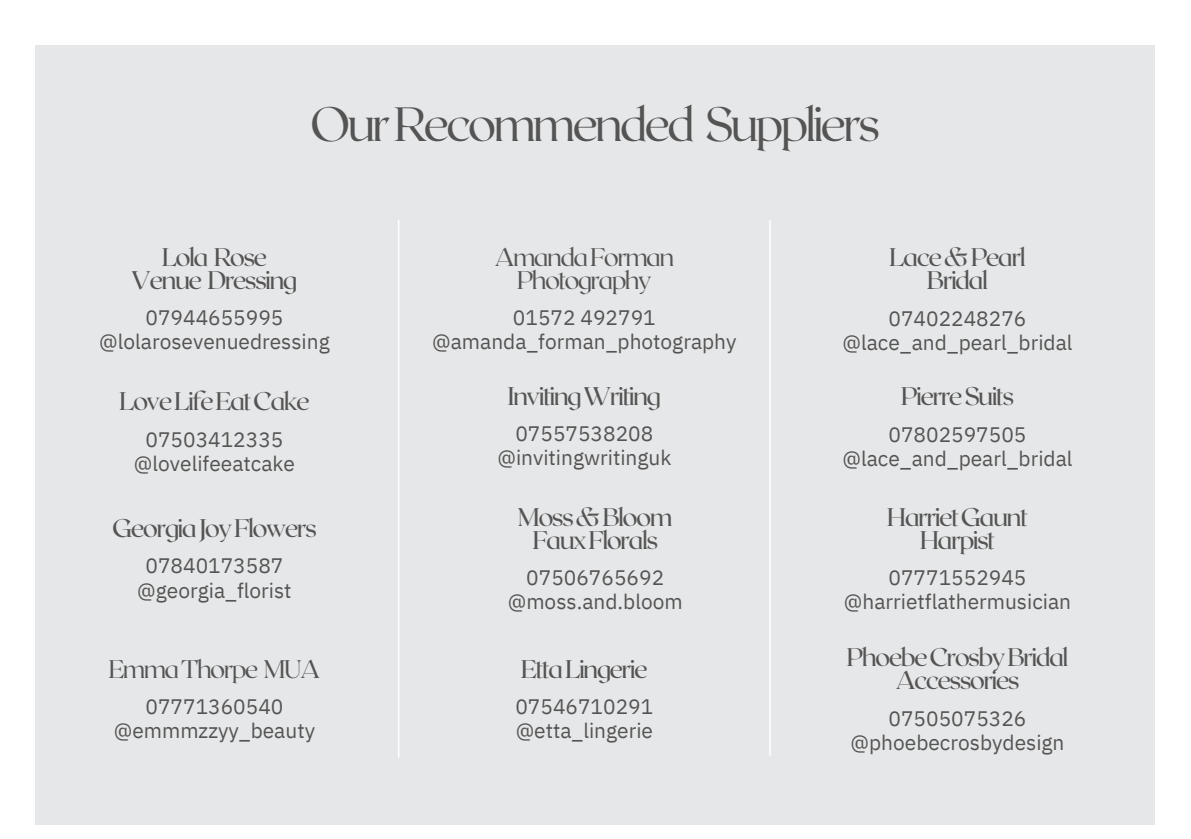
<style>
.page{position:relative;width:1191px;height:839px;background:#fff}
.page>*{position:absolute;margin:0;border:0;box-sizing:border-box;transform-origin:0 0}
.t1{font:300 48px "Roxborough CF";letter-spacing:-.065em;color:#555454}
.t2{font:25.4px/23px "Roxborough CF";letter-spacing:-.065em;color:#555454;text-align:center}
.t3{font:300 25.4px/23px "Roxborough CF";letter-spacing:-.065em;color:#555454;text-align:center}
.t4{font:21px "IBM Plex Sans";color:#555454}
</style>
<div class="page">
<div style="left:35px;top:45px;width:1119px;height:779px;background:#e6e7e8"></div>
<hr style="left:769px;top:220px;width:2px;height:535px;background:#fff">
<hr style="left:398px;top:220px;width:1px;height:537px;background:#fff">
<p class="t1" style="left:310px;top:93px;width:572px">OurRecommended Suppliers</p>
<h2 class="t2" style="left:132px;top:244px;width:167px">Lola Rose<br>Venue Dressing</h2>
<p class="t4" style="left:146px;top:303px;width:139px">07944655995</p>
<p class="t4" style="left:99px;top:328px;width:232px">@lolarosevenuedressing</p>
<h2 class="t2" style="left:119px;top:388px;width:192px">LoveLifeEatCake</h2>
<p class="t4" style="left:146px;top:425px;width:139px">07503412335</p>
<p class="t4" style="left:134px;top:449px;width:163px">@lovelifeeatcake</p>
<h2 class="t2" style="left:112px;top:515px;width:206px">GeorgiaJoyFlowers</h2>
<p class="t4" style="left:146px;top:552px;width:139px">07840173587</p>
<p class="t4" style="left:137px;top:576px;width:156px">@georgia_florist</p>
<h2 class="t3" style="left:108px;top:656px;width:214px">EmmaThorpe MUA</h2>
<p class="t4" style="left:146px;top:692px;width:139px">07771360540</p>
<p class="t4" style="left:114px;top:716px;width:203px">@emmmzzyy_beauty</p>
<h1 class="t3" style="left:494px;top:244px;width:182px">AmandaForman<br>Photography</h1>
<h2 class="t4" style="left:513px;top:303px;width:144px">01572 492791</h2>
<p class="t4" style="left:432px;top:328px;width:306px">@amanda_forman_photography</p>
<h2 class="t2" style="left:508px;top:383px;width:155px">InvitingWriting</h2>
<p class="t4" style="left:515px;top:419px;width:139px">07557538208</p>
<p class="t4" style="left:497px;top:444px;width:176px">@invitingwritinguk</p>
<h2 class="t2" style="left:518px;top:504px;width:156px">Moss&amp;Bloom<br>FauxFlorals</h2>
<p class="t4" style="left:526px;top:563px;width:139px">07506765692</p>
<p class="t4" style="left:508px;top:587px;width:176px">@moss.and.bloom</p>
<h2 class="t2" style="left:521px;top:656px;width:128px">EttaLingerie</h2>
<p class="t4" style="left:515px;top:692px;width:139px">07546710291</p>
<p class="t4" style="left:516px;top:716px;width:139px">@etta_lingerie</p>
<h2 class="t2" style="left:889px;top:244px;width:138px">Lace&amp;Pearl<br>Bridal</h2>
<p class="t4" style="left:889px;top:304px;width:139px">07402248276</p>
<p class="t4" style="left:842px;top:328px;width:232px">@lace_and_pearl_bridal</p>
<h2 class="t2" style="left:901px;top:383px;width:115px">PierreSuits</h2>
<p class="t4" style="left:889px;top:420px;width:139px">07802597505</p>
<p class="t4" style="left:842px;top:444px;width:232px">@lace_and_pearl_bridal</p>
<h2 class="t2" style="left:887px;top:504px;width:143px">HarrietGaunt<br>Harpist</h2>
<p class="t4" style="left:889px;top:563px;width:139px">07771552945</p>
<p class="t4" style="left:844px;top:587px;width:229px">@harrietflathermusician</p>
<h2 class="t2" style="left:846px;top:644px;width:224px">PhoebeCrosbyBridal<br>Accessories</h2>
<p class="t4" style="left:889px;top:704px;width:139px">07505075326</p>
<p class="t4" style="left:851px;top:728px;width:215px">@phoebecrosbydesign</p>
</div>
